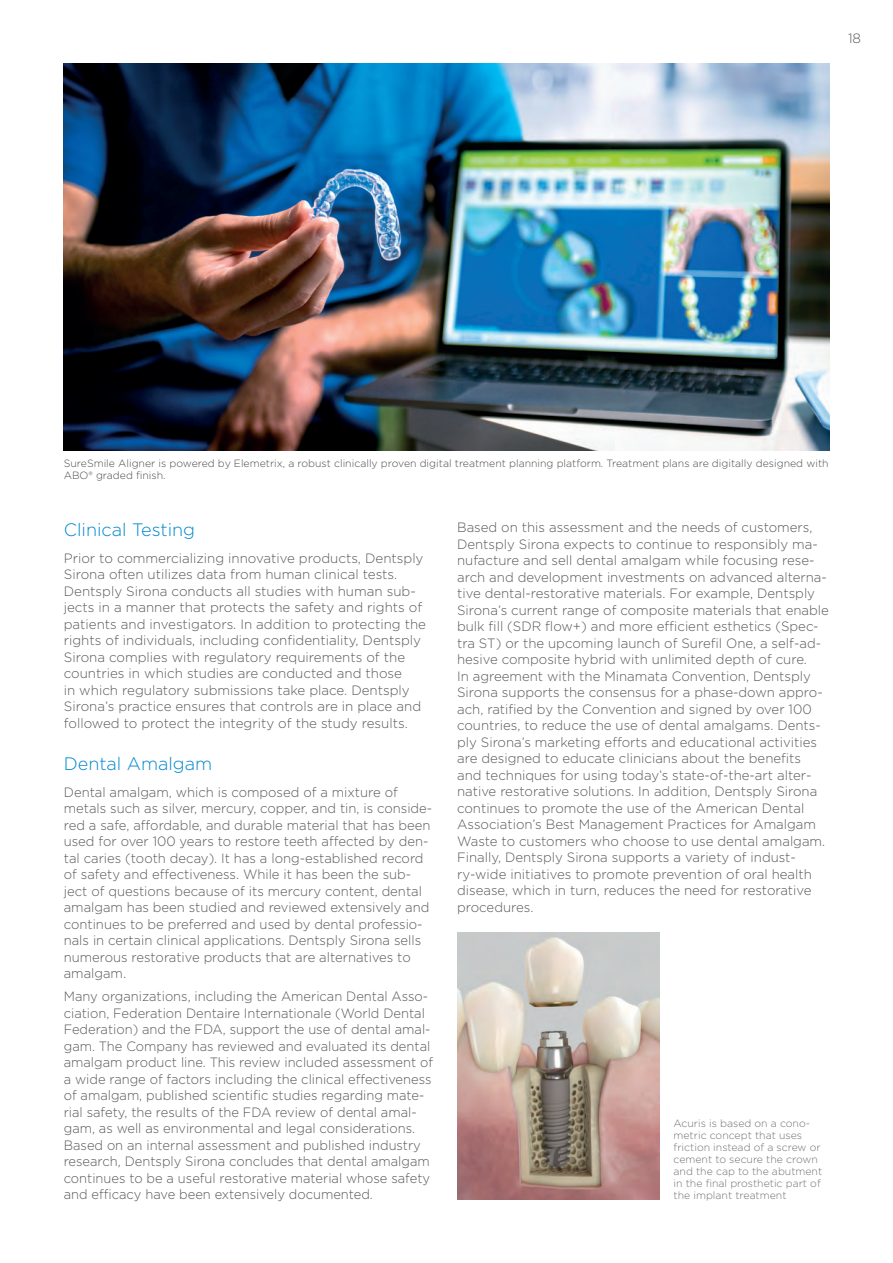
<style>
.page{position:relative;width:893px;height:1263px;background:#fff}
.page>*{position:absolute;margin:0;border:0;box-sizing:border-box;transform-origin:0 0}
.t1{font:300 18px "Gotham";color:#0088ce}
.t2{font:300 13.5px/16.5px "Gotham";color:#57585a}
.t3{font:300 13.5px/16.5px "Gotham";color:#57585a;scale:.96 1}
.t4{font:300 10.5px/12px "Gotham";color:#717275}
.t5{font:300 10.5px/12px "Gotham";color:#4b4c4d}
</style>
<div class="page">
<img style="left:457px;top:933px;width:202px;height:266px">
<img style="left:64px;top:64px;width:765px;height:386px">
<p class="t2" style="left:848px;top:29px;width:15px">18</p>
<p class="t5" style="left:64px;top:457px;width:766px">SureSmile Aligner is powered by Elemetrix, a robust clinically proven digital treatment planning platform. Treatment plans are digitally designed with<br>ABO® graded finish.</p>
<h1 class="t1" style="left:64px;top:518px;width:133px">Clinical Testing</h1>
<p class="t2" style="left:64px;top:549px;width:364px">Prior to commercializing innovative products, Dentsply Sirona often utilizes data from human clinical tests.<br>Dentsply Sirona conducts all studies with human sub&shy;jects in a manner that protects the safety and rights of patients and investigators. In addition to protecting the rights of individuals, including confidentiality, Dentsply Sirona complies with regulatory requirements of the countries in which studies are conducted and those<br>in which regulatory submissions take place. Dentsply Sirona’s practice ensures that controls are in place and followed to protect the integrity of the study results.</p>
<h1 class="t1" style="left:64px;top:752px;width:150px">Dental Amalgam</h1>
<p class="t2" style="left:64px;top:783px;width:370px">Dental amalgam, which is composed of a mixture of metals such as silver, mercury, copper, and tin, is conside&shy;red a safe, affordable, and durable material that has been used for over 100 years to restore teeth affected by den&shy;tal caries (tooth decay). It has a long-established record of safety and effectiveness. While it has been the sub&shy;ject of questions because of its mercury content, dental amalgam has been studied and reviewed extensively and continues to be preferred and used by dental professio&shy;nals in certain clinical applications. Dentsply Sirona sells numerous restorative products that are alternatives to amalgam.</p>
<p class="t3" style="left:64px;top:988px;width:386px">Many organizations, including the American Dental Asso&shy;ciation, Federation Dentaire Internationale (World Dental Federation) and the FDA, support the use of dental amal&shy;gam. The Company has reviewed and evaluated its dental amalgam product line. This review included assessment of a wide range of factors including the clinical effectiveness of amalgam, published scientific studies regarding mate&shy;rial safety, the results of the FDA review of dental amal&shy;gam, as well as environmental and legal considerations.<br>Based on an internal assessment and published industry research, Dentsply Sirona concludes that dental amalgam continues to be a useful restorative material whose safety and efficacy have been extensively documented.</p>
<p class="t2" style="left:457px;top:519px;width:373px">Based on this assessment and the needs of customers, Dentsply Sirona expects to continue to responsibly ma&shy;nufacture and sell dental amalgam while focusing rese&shy;arch and development investments on advanced alterna&shy;tive dental-restorative materials. For example, Dentsply Sirona’s current range of composite materials that enable bulk fill (SDR flow+) and more efficient esthetics (Spec&shy;tra ST) or the upcoming launch of Surefil One, a self-ad&shy;hesive composite hybrid with unlimited depth of cure.<br>In agreement with the Minamata Convention, Dentsply Sirona supports the consensus for a phase-down appro&shy;ach, ratified by the Convention and signed by over 100 countries, to reduce the use of dental amalgams. Dents&shy;ply Sirona’s marketing efforts and educational activities are designed to educate clinicians about the benefits<br>and techniques for using today’s state-of-the-art alter&shy;native restorative solutions. In addition, Dentsply Sirona continues to promote the use of the American Dental Association’s Best Management Practices for Amalgam Waste to customers who choose to use dental amalgam.<br>Finally, Dentsply Sirona supports a variety of indust&shy;ry-wide initiatives to promote prevention of oral health disease, which in turn, reduces the need for restorative procedures.</p>
<p class="t4" style="left:674px;top:1117px;width:150px">Acuris is based on a cono&shy;metric concept that uses friction instead of a screw or cement to secure the crown and the cap to the abutment in the final prosthetic part of the implant treatment</p>
</div>
